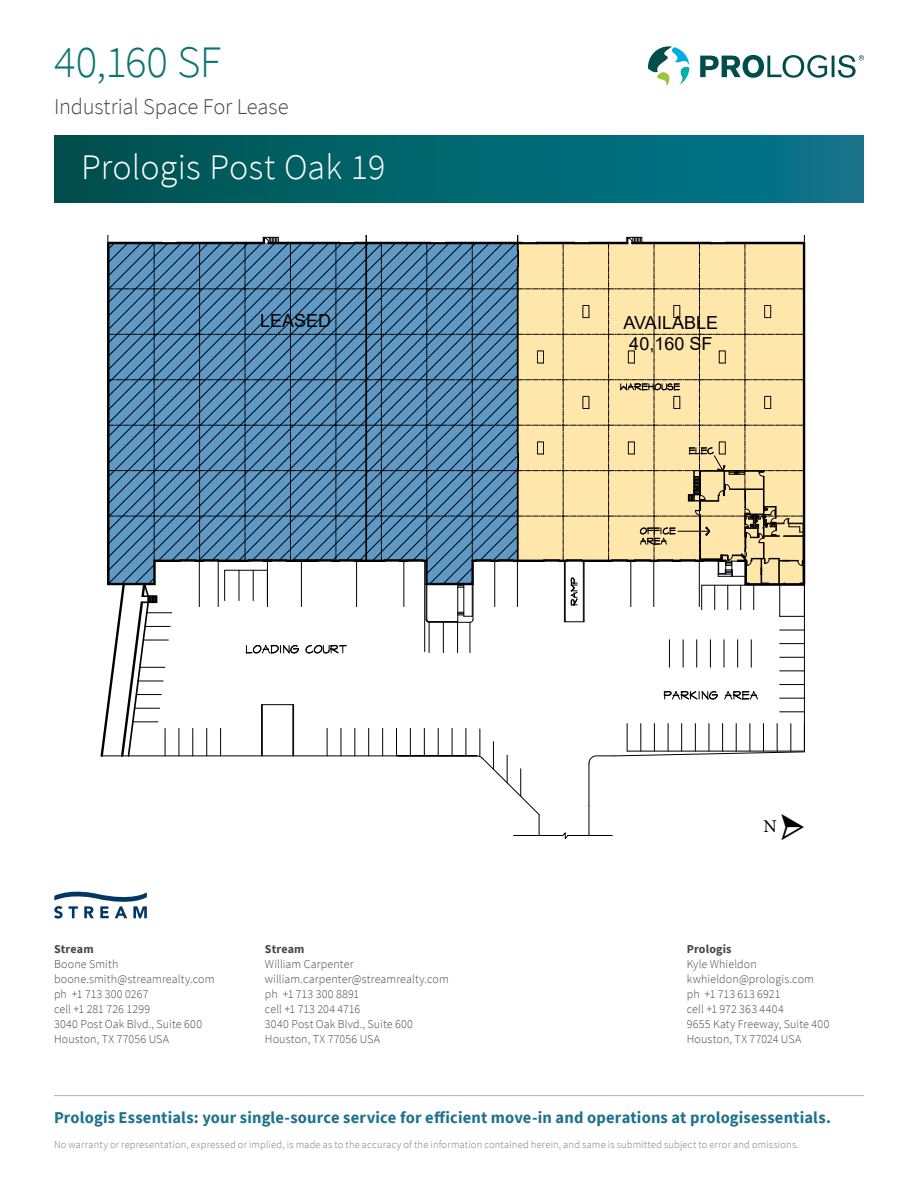
<style>
.page{position:relative;width:918px;height:1188px;background:#fff}
.page>*{position:absolute;margin:0;border:0;box-sizing:border-box;transform-origin:0 0}
.t1{font:300 45px "Source Sans Pro";letter-spacing:-.01em;color:#0d756f}
.t2{font:300 36px "Source Sans Pro";letter-spacing:.005em;color:#fff}
.t3{font:300 22.5px "Source Sans Pro";letter-spacing:-.01em;color:#494644}
.t4{font:18px/21.6px "Arial";color:#000;text-align:center}
.t5{font:18px "Minion Pro";color:#000}
.t6{font:700 16.5px "Source Sans Pro";letter-spacing:.01em;color:#1d728c}
.t7{font:300 12px/15px "Source Sans Pro";letter-spacing:.01em;color:#494644}
.t8{font:700 12px "Source Sans Pro";letter-spacing:.015em;color:#494644}
.t9{font:300 10.5px "Source Sans Pro";letter-spacing:.015em;color:#7b7879}
</style>
<div class="page">
<svg style="left:54px;top:135px;width:810px;height:67px;background:#01646e"></svg>
<svg style="left:648px;top:46px;width:41px;height:40px"></svg>
<svg style="left:700px;top:55px;width:164px;height:23px"></svg>
<hr style="left:54px;top:1095px;width:810px;height:1px;background:#b1b0b1">
<svg style="left:54px;top:892px;width:93px;height:27px"></svg>
<svg style="left:100px;top:236px;width:705px;height:603px"></svg>
<h1 class="t1" style="left:54px;top:34px;width:169px">40,160 SF</h1>
<h3 class="t3" style="left:54px;top:93px;width:236px">Industrial Space For Lease</h3>
<h2 class="t2" style="left:81px;top:145px;width:306px">Prologis Post Oak 19</h2>
<h3 class="t4" style="left:260px;top:309px;width:73px">LEASED</h3>
<h3 class="t4" style="left:624px;top:312px;width:96px">AVAILABLE<br>40,160 SF</h3>
<p class="t8" style="left:54px;top:941px;width:41px">Stream</p>
<p class="t7" style="left:54px;top:957px;width:162px">Boone Smith boone.smith@streamrealty.com ph +1 713 300 0267<br>cell +1 281 726 1299<br>3040 Post Oak Blvd., Suite 600<br>Houston, TX 77056 USA</p>
<p class="t8" style="left:265px;top:941px;width:41px">Stream</p>
<p class="t7" style="left:265px;top:957px;width:185px">William Carpenter william.carpenter@streamrealty.com ph +1 713 300 8891<br>cell +1 713 204 4716<br>3040 Post Oak Blvd., Suite 600<br>Houston, TX 77056 USA</p>
<h3 class="t5" style="left:764px;top:814px;width:15px">N</h3>
<p class="t8" style="left:687px;top:941px;width:46px">Prologis</p>
<p class="t7" style="left:687px;top:957px;width:144px">Kyle Whieldon kwhieldon@prologis.com ph +1 713 613 6921<br>cell +1 972 363 4404<br>9655 Katy Freeway, Suite 400<br>Houston, TX 77024 USA</p>
<h3 class="t6" style="left:54px;top:1106px;width:779px">Prologis Essentials: your single-source service for efficient move-in and operations at prologisessentials.</h3>
<p class="t9" style="left:54px;top:1138px;width:746px">No warranty or representation, expressed or implied, is made as to the accuracy of the information contained herein, and same is submitted subject to error and omissions.</p>
</div>
